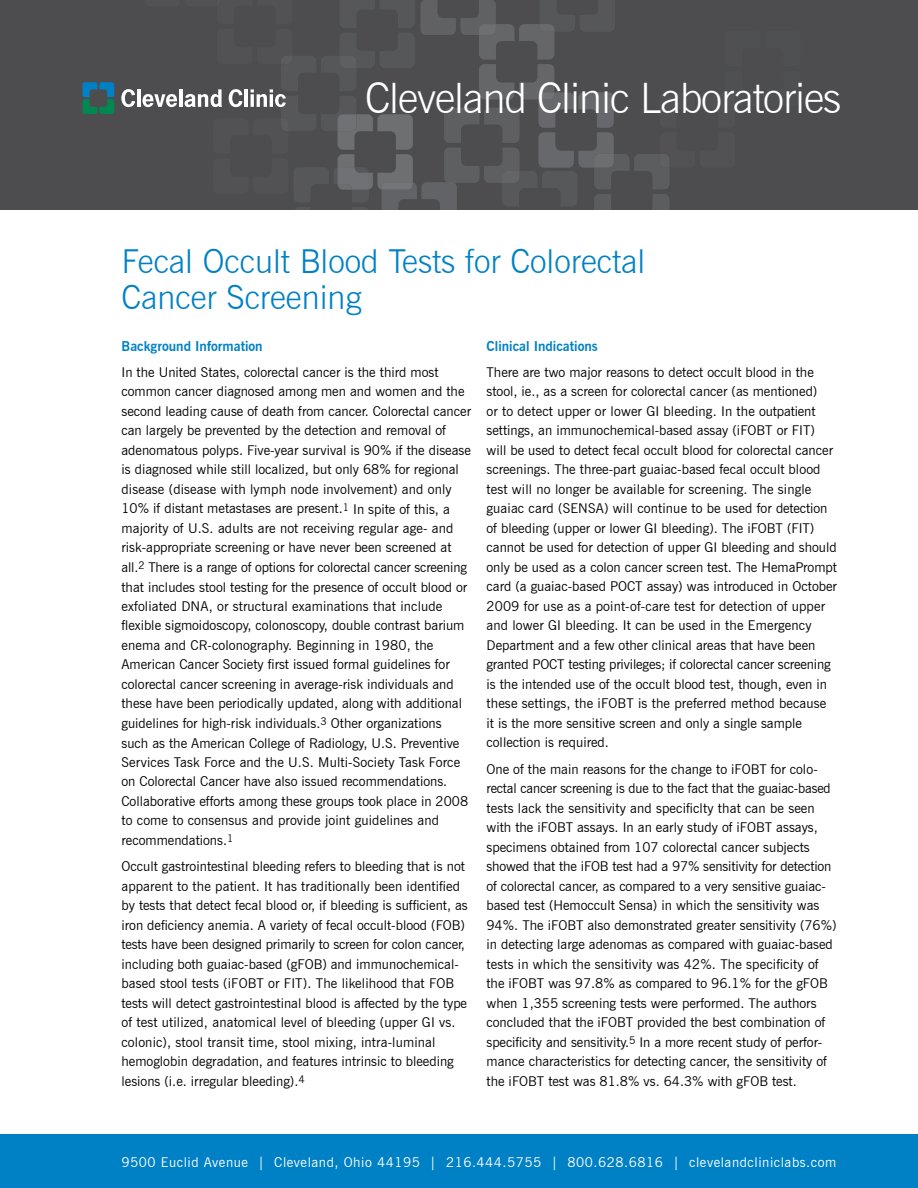
<style>
.page{position:relative;width:918px;height:1188px;background:#fff}
.page>*{position:absolute;margin:0;border:0;box-sizing:border-box;transform-origin:0 0}
.t1{font:300 42px "News Gothic BT";letter-spacing:-.025em;color:#fff}
.t2{font:300 33px/36px "News Gothic BT";color:#0081c6}
.t3{font:13.5px/19.5px "News Gothic BT";color:#000}
.t4{font:13.5px "News Gothic BT";letter-spacing:.04em;color:#fff}
.t5{font:700 13.5px "News Gothic BT";color:#0081c6}
</style>
<div class="page">
<div style="left:0;top:0;width:918px;height:210px;background:#4d4d4f"></div>
<svg style="left:82px;top:82px;width:32px;height:32px"></svg>
<svg style="left:121px;top:89px;width:14px;height:18px"></svg>
<hr style="left:137px;top:89px;width:3px;height:18px;background:#fff">
<svg style="left:142px;top:0;width:527px;height:210px"></svg>
<div style="left:0;top:1134px;width:918px;height:54px;background:#0081c6"></div>
<h1 class="t1" style="left:365px;top:73px;width:478px">Cleveland Clinic Laboratories</h1>
<h2 class="t2" style="left:122px;top:244px;width:525px">Fecal Occult Blood Tests for Colorectal<br>Cancer Screening</h2>
<p class="t5" style="left:122px;top:338px;width:143px">Background Information</p>
<p class="t3" style="left:122px;top:362px;width:351px">In the United States, colorectal cancer is the third most common cancer diagnosed among men and women and the second leading cause of death from cancer. Colorectal cancer can largely be prevented by the detection and removal of adenomatous polyps. Five-year survival is 90% if the disease is diagnosed while still localized, but only 68% for regional disease (disease with lymph node involvement) and only 10% if distant metastases are present.<sup>1</sup> In spite of this, a majority of U.S. adults are not receiving regular age- and risk-appropriate screening or have never been screened at all.<sup>2</sup> There is a range of options for colorectal cancer screening that includes stool testing for the presence of occult blood or exfoliated DNA, or structural examinations that include flexible sigmoidoscopy, colonoscopy, double contrast barium enema and CR-colonography. Beginning in 1980, the American Cancer Society first issued formal guidelines for colorectal cancer screening in average-risk individuals and these have been periodically updated, along with additional guidelines for high-risk individuals.<sup>3</sup> Other organizations such as the American College of Radiology, U.S. Preventive Services Task Force and the U.S. Multi-Society Task Force on Colorectal Cancer have also issued recommendations.<br>Collaborative efforts among these groups took place in 2008 to come to consensus and provide joint guidelines and recommendations.<sup>1</sup></p>
<p class="t3" style="left:122px;top:857px;width:348px">Occult gastrointestinal bleeding refers to bleeding that is not apparent to the patient. It has traditionally been identified by tests that detect fecal blood or, if bleeding is sufficient, as iron deficiency anemia. A variety of fecal occult-blood (FOB) tests have been designed primarily to screen for colon cancer, including both guaiac-based (gFOB) and immunochemical&shy;based stool tests (iFOBT or FIT). The likelihood that FOB tests will detect gastrointestinal blood is affected by the type of test utilized, anatomical level of bleeding (upper GI vs. colonic), stool transit time, stool mixing, intra-luminal hemoglobin degradation, and features intrinsic to bleeding lesions (i.e. irregular bleeding).<sup>4</sup></p>
<p class="t5" style="left:487px;top:338px;width:113px">Clinical Indications</p>
<p class="t3" style="left:487px;top:362px;width:352px">There are two major reasons to detect occult blood in the stool, ie., as a screen for colorectal cancer (as mentioned)<br>or to detect upper or lower GI bleeding. In the outpatient settings, an immunochemical-based assay (iFOBT or FIT) will be used to detect fecal occult blood for colorectal cancer screenings. The three-part guaiac-based fecal occult blood test will no longer be available for screening. The single guaiac card (SENSA) will continue to be used for detection of bleeding (upper or lower GI bleeding). The iFOBT (FIT) cannot be used for detection of upper GI bleeding and should only be used as a colon cancer screen test. The HemaPrompt card (a guaiac-based POCT assay) was introduced in October 2009 for use as a point-of-care test for detection of upper and lower GI bleeding. It can be used in the Emergency Department and a few other clinical areas that have been granted POCT testing privileges; if colorectal cancer screening is the intended use of the occult blood test, though, even in these settings, the iFOBT is the preferred method because it is the more sensitive screen and only a single sample collection is required.</p>
<p class="t3" style="left:487px;top:759px;width:352px">One of the main reasons for the change to iFOBT for colo&shy;rectal cancer screening is due to the fact that the guaiac-based tests lack the sensitivity and specificlty that can be seen with the iFOBT assays. In an early study of iFOBT assays, specimens obtained from 107 colorectal cancer subjects showed that the iFOB test had a 97% sensitivity for detection of colorectal cancer, as compared to a very sensitive guaiac&shy;based test (Hemoccult Sensa) in which the sensitivity was 94%. The iFOBT also demonstrated greater sensitivity (76%) in detecting large adenomas as compared with guaiac-based tests in which the sensitivity was 42%. The specificity of the iFOBT was 97.8% as compared to 96.1% for the gFOB when 1,355 screening tests were performed. The authors concluded that the iFOBT provided the best combination of specificity and sensitivity.<sup>5</sup> In a more recent study of perfor&shy;mance characteristics for detecting cancer, the sensitivity of the iFOBT test was 81.8% vs. 64.3% with gFOB test.</p>
<p class="t4" style="left:122px;top:1154px;width:716px">9500 Euclid Avenue | Cleveland, Ohio 44195 | 216.444.5755 | 800.628.6816 | clevelandcliniclabs.com</p>
</div>
